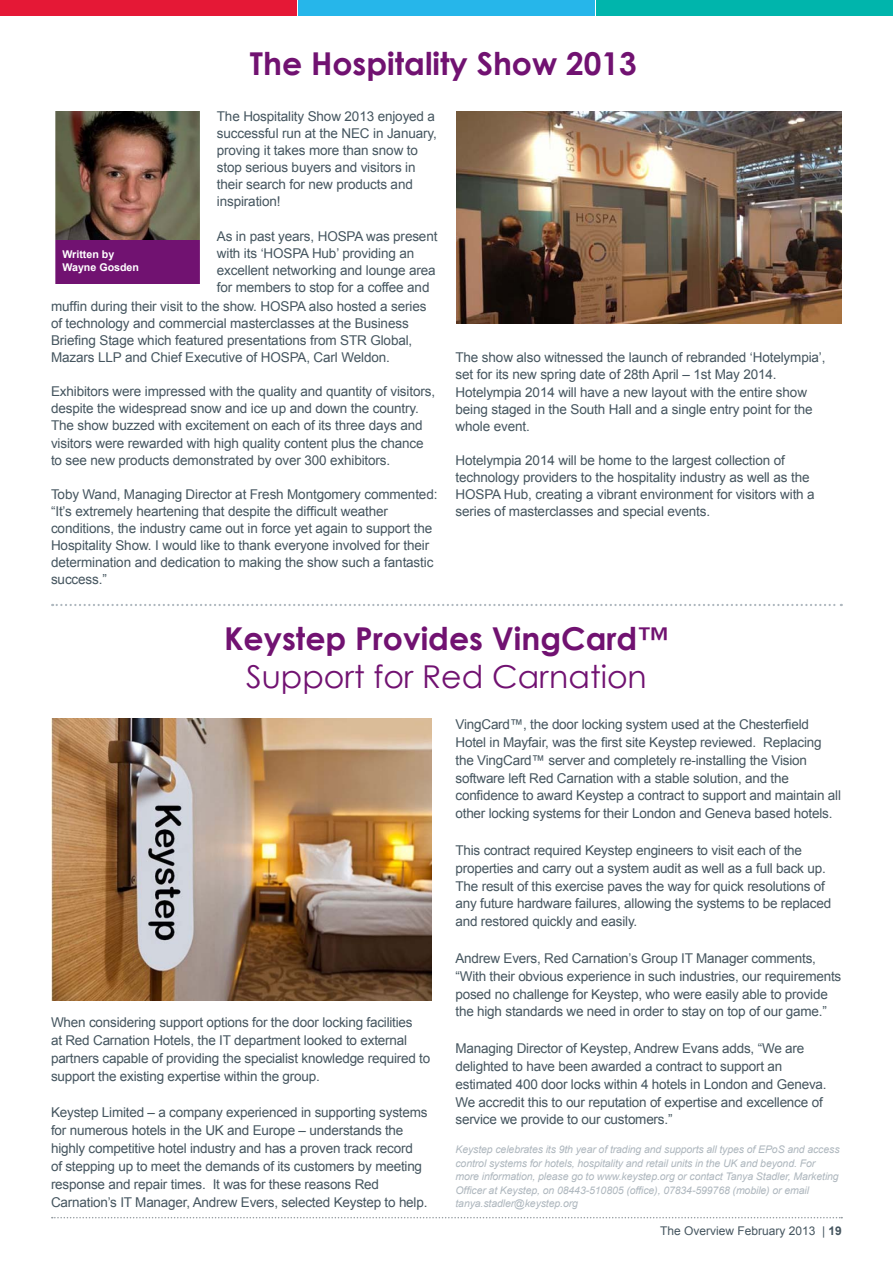
<style>
.page{position:relative;width:893px;height:1263px;background:#fff}
.page>*{position:absolute;margin:0;border:0;box-sizing:border-box;transform-origin:0 0}
.t1{font:700 31.5px "Century Gothic";color:#711271}
.t2{font:31.5px "Century Gothic";color:#711271}
.t3{font:13.5px/17.1px "Arial";letter-spacing:-.015em;color:#45555f}
.t4{font:12px "Arial";color:#45555f}
.t5{font:700 10.65px "Arial";color:#fff}
.t6{font:italic 10.5px/13.5px "Arial";letter-spacing:-.01em;color:#aeb7be}
.s1{font-weight:700}
</style>
<div class="page">
<svg style="left:52px;top:1217px;width:790px;height:1px"></svg>
<img style="left:55px;top:112px;width:145px;height:128px">
<div style="left:55px;top:240px;width:149px;height:44px;background:#711271"></div>
<div style="left:200px;top:60px;width:15px;height:252px;background:#fff;border-radius:6px"></div>
<div style="left:0;top:0;width:296px;height:16px;background:#e51836"></div>
<div style="left:298px;top:0;width:296px;height:16px;background:#26b6ea"></div>
<div style="left:597px;top:0;width:296px;height:16px;background:#00b5ac"></div>
<img style="left:51px;top:719px;width:381px;height:282px">
<img style="left:457px;top:111px;width:385px;height:212px">
<svg style="left:52px;top:604px;width:790px;height:2px"></svg>
<p class="t1" style="left:250px;top:43px;width:388px">The Hospitality Show 2013</p>
<p class="t3" style="left:217px;top:108px;width:221px">The Hospitality Show 2013 enjoyed a successful run at the NEC in January, proving it takes more than snow to stop serious buyers and visitors in their search for new products and inspiration!</p>
<p class="t3" style="left:217px;top:227px;width:222px">As in past years, HOSPA was present with its ‘HOSPA Hub’ providing an excellent networking and lounge area for members to stop for a coffee and</p>
<p class="t3" style="left:51px;top:298px;width:377px">muffin during their visit to the show. HOSPA also hosted a series of technology and commercial masterclasses at the Business Briefing Stage which featured presentations from STR Global, Mazars LLP and Chief Executive of HOSPA, Carl Weldon.</p>
<p class="t3" style="left:51px;top:383px;width:386px">Exhibitors were impressed with the quality and quantity of visitors, despite the widespread snow and ice up and down the country.<br>The show buzzed with excitement on each of its three days and visitors were rewarded with high quality content plus the chance to see new products demonstrated by over 300 exhibitors.</p>
<p class="t3" style="left:51px;top:486px;width:388px">Toby Wand, Managing Director at Fresh Montgomery commented: “It’s extremely heartening that despite the difficult weather conditions, the industry came out in force yet again to support the Hospitality Show. I would like to thank everyone involved for their determination and dedication to making the show such a fantastic success.”</p>
<p class="t5" style="left:62px;top:247px;width:53px">Written by</p>
<p class="t5" style="left:62px;top:260px;width:78px">Wayne Gosden</p>
<p class="t3" style="left:455px;top:349px;width:372px">The show also witnessed the launch of rebranded ‘Hotelympia’, set for its new spring date of 28th April – 1st May 2014.<br>Hotelympia 2014 will have a new layout with the entire show being staged in the South Hall and a single entry point for the whole event.</p>
<p class="t3" style="left:455px;top:452px;width:361px">Hotelympia 2014 will be home to the largest collection of technology providers to the hospitality industry as well as the HOSPA Hub, creating a vibrant environment for visitors with a series of masterclasses and special events.</p>
<p class="t1" style="left:224px;top:619px;width:446px">Keystep Provides VingCard™</p>
<p class="t2" style="left:246px;top:657px;width:402px">Support for Red Carnation</p>
<p class="t3" style="left:51px;top:1014px;width:381px;line-height:18px">When considering support options for the door locking facilities<br>at Red Carnation Hotels, the IT department looked to external partners capable of providing the specialist knowledge required to support the existing expertise within the group.</p>
<p class="t3" style="left:51px;top:1104px;width:378px;line-height:18px">Keystep Limited – a company experienced in supporting systems for numerous hotels in the UK and Europe – understands the highly competitive hotel industry and has a proven track record<br>of stepping up to meet the demands of its customers by meeting response and repair times. It was for these reasons Red Carnation’s IT Manager, Andrew Evers, selected Keystep to help.</p>
<p class="t3" style="left:455px;top:715px;width:387px;line-height:18px">VingCard™, the door locking system used at the Chesterfield Hotel in Mayfair, was the first site Keystep reviewed. Replacing the VingCard™ server and completely re-installing the Vision software left Red Carnation with a stable solution, and the confidence to award Keystep a contract to support and maintain all other locking systems for their London and Geneva based hotels.</p>
<p class="t3" style="left:455px;top:841px;width:377px;line-height:18px">This contract required Keystep engineers to visit each of the properties and carry out a system audit as well as a full back up.<br>The result of this exercise paves the way for quick resolutions of any future hardware failures, allowing the systems to be replaced and restored quickly and easily.</p>
<p class="t3" style="left:455px;top:949px;width:387px;line-height:18px">Andrew Evers, Red Carnation’s Group IT Manager comments, “With their obvious experience in such industries, our requirements posed no challenge for Keystep, who were easily able to provide the high standards we need in order to stay on top of our game.”</p>
<p class="t3" style="left:455px;top:1039px;width:373px;line-height:18px">Managing Director of Keystep, Andrew Evans adds, “We are delighted to have been awarded a contract to support an estimated 400 door locks within 4 hotels in London and Geneva.<br>We accredit this to our reputation of expertise and excellence of service we provide to our customers.”</p>
<p class="t6" style="left:455px;top:1143px;width:386px">Keystep celebrates its 9th year of trading and supports all types of EPoS and access control systems for hotels, hospitality and retail units in the UK and beyond. For more information, please go to www.keystep.org or contact Tanya Stadler, Marketing Officer at Keystep, on 08443-510805 (office), 07834-599768 (mobile) or email</p>
<p class="t6" style="left:455px;top:1197px;width:124px">tanya.stadler@keystep.org</p>
<p class="t4" style="left:660px;top:1223px;width:183px">The Overview February 2013 | <span class="s1">19</span></p>
</div>
